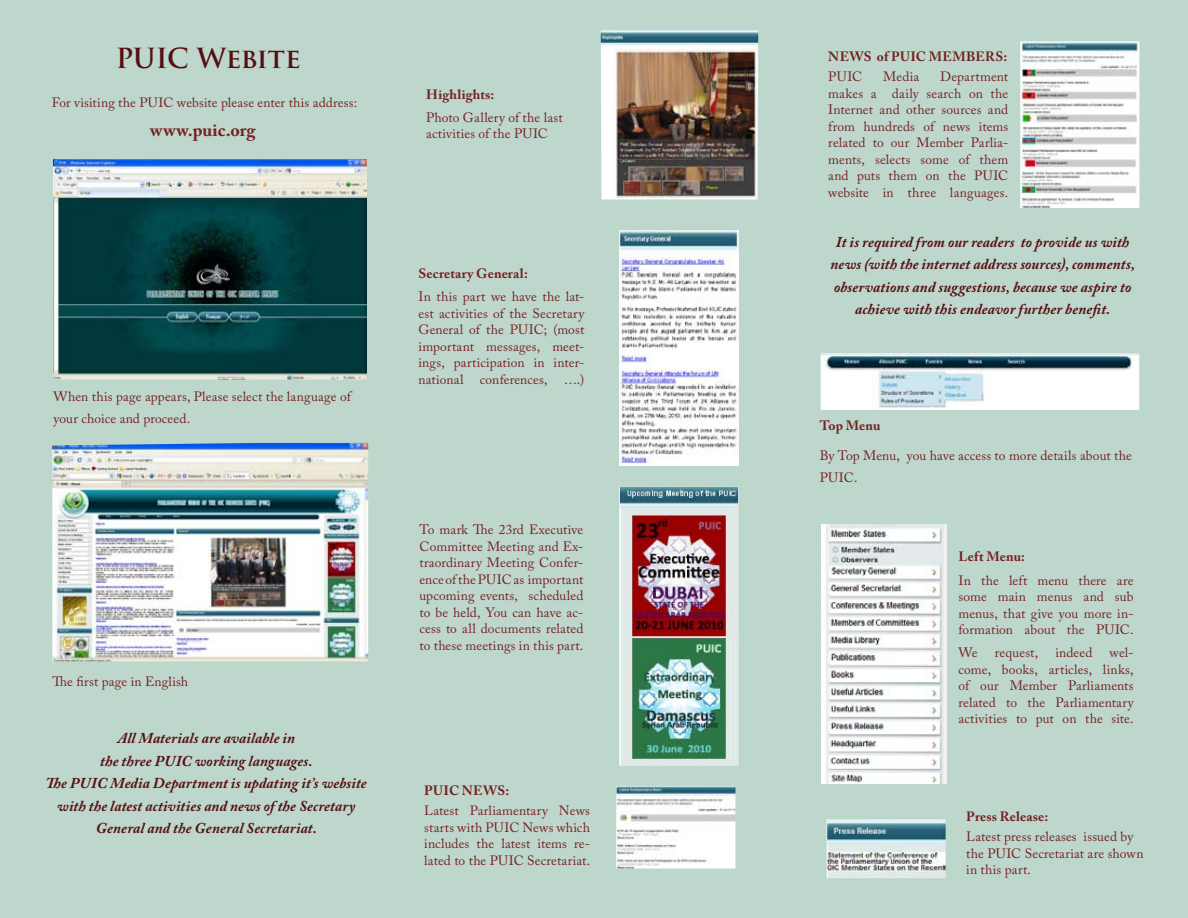
<style>
.page{position:relative;width:1188px;height:918px;background:#bed7cc}
.page>*{position:absolute;margin:0;border:0;box-sizing:border-box;transform-origin:0 0}
.t1{font:700 27px "Trajan Pro";letter-spacing:-.015em;color:#560f11}
.t2{font:700 18px "Adobe Caslon Pro";letter-spacing:.005em;color:#762123}
.t3{font:italic 700 15px/22.5px "Adobe Caslon Pro";letter-spacing:.01em;color:#560f11;text-align:center}
.t4{font:13.5px/16.5px "Adobe Caslon Pro";letter-spacing:.01em;color:#762123;text-align:justify}
.t5{font:700 13.5px "Adobe Caslon Pro";letter-spacing:.015em;color:#762123}
</style>
<div class="page">
<img style="left:54px;top:159px;width:313px;height:220px">
<img style="left:52px;top:443px;width:316px;height:219px">
<img style="left:601px;top:30px;width:157px;height:170px">
<img style="left:619px;top:230px;width:119px;height:235px">
<img style="left:619px;top:487px;width:119px;height:279px">
<img style="left:616px;top:786px;width:119px;height:83px">
<img style="left:1020px;top:41px;width:119px;height:167px">
<img style="left:821px;top:353px;width:318px;height:57px">
<img style="left:822px;top:524px;width:124px;height:259px">
<img style="left:826px;top:819px;width:120px;height:59px">
<h1 class="t1" style="left:116px;top:42px;width:187px">PUIC Webite</h1>
<p class="t4" style="left:52px;top:94px;width:307px">For visiting the PUIC website please enter this address:</p>
<h2 class="t2" style="left:150px;top:120px;width:107px">www.puic.org</h2>
<p class="t4" style="left:53px;top:385px;width:299px;line-height:22.5px">When this page appears, Please select the language of your choice and proceed.</p>
<p class="t4" style="left:52px;top:674px;width:137px">The first page in English</p>
<p class="t3" style="left:46px;top:727px;width:322px">All Materials are available in<br>the three PUIC working languages.<br>The PUIC Media Department is updating it’s website with the latest activities and news of the Secretary General and the General Secretariat.</p>
<p class="t5" style="left:426px;top:86px;width:70px">Highlights:</p>
<p class="t4" style="left:426px;top:109px;width:138px">Photo Gallery of the last activities of the PUIC</p>
<p class="t5" style="left:418px;top:265px;width:111px">Secretary General:</p>
<p class="t4" style="left:418px;top:288px;width:167px">In this part we have the lat&shy;est activities of the Secretary General of the PUIC; (most important messages, meet&shy;ings, participation in inter&shy;national conferences, ….)</p>
<p class="t4" style="left:419px;top:521px;width:165px">To mark The 23rd Executive Committee Meeting and Ex&shy;traordinary Meeting Confer&shy;ence of the PUIC as important upcoming events, scheduled to be held, You can have ac&shy;cess to all documents related to these meetings in this part.</p>
<p class="t5" style="left:424px;top:782px;width:86px">PUIC NEWS:</p>
<p class="t4" style="left:424px;top:802px;width:167px">Latest Parliamentary News starts with PUIC News which includes the latest items re&shy;lated to the PUIC Secretariat.</p>
<p class="t5" style="left:828px;top:49px;width:181px">NEWS of PUIC MEMBERS:</p>
<p class="t4" style="left:828px;top:68px;width:36px">PUIC</p>
<p class="t4" style="left:883px;top:68px;width:38px">Media</p>
<p class="t4" style="left:828px;top:68px;width:182px;text-indent:112px">Department makes a daily search on the Internet and other sources and from hundreds of news items related to our Member Parlia&shy;ments, selects some of them and puts them on the PUIC website in three languages.</p>
<p class="t3" style="left:831px;top:231px;width:306px">It is required from our readers to provide us with news (with the internet address sources), comments, observations and suggestions, because we aspire to achieve with this endeavor further benefit.</p>
<p class="t5" style="left:820px;top:418px;width:62px">Top Menu</p>
<p class="t4" style="left:820px;top:444px;width:314px;line-height:22.5px">By Top Menu, you have access to more details about the<br>PUIC.</p>
<p class="t5" style="left:958px;top:549px;width:68px">Left Menu:</p>
<p class="t4" style="left:958px;top:572px;width:177px">In the left menu there are some main menus and sub menus, that give you more in&shy;formation about the PUIC.</p>
<p class="t4" style="left:958px;top:644px;width:21px">We</p>
<p class="t4" style="left:995px;top:644px;width:45px">request,</p>
<p class="t4" style="left:1055px;top:644px;width:39px">indeed</p>
<p class="t4" style="left:958px;top:644px;width:177px;text-indent:151px">wel&shy;come, books, articles, links, of our Member Parliaments related to the Parliamentary activities to put on the site.</p>
<p class="t5" style="left:966px;top:808px;width:84px">Press Release:</p>
<p class="t4" style="left:966px;top:828px;width:179px;text-align:left">Latest press releases issued by the PUIC Secretariat are shown in this part.</p>
</div>
